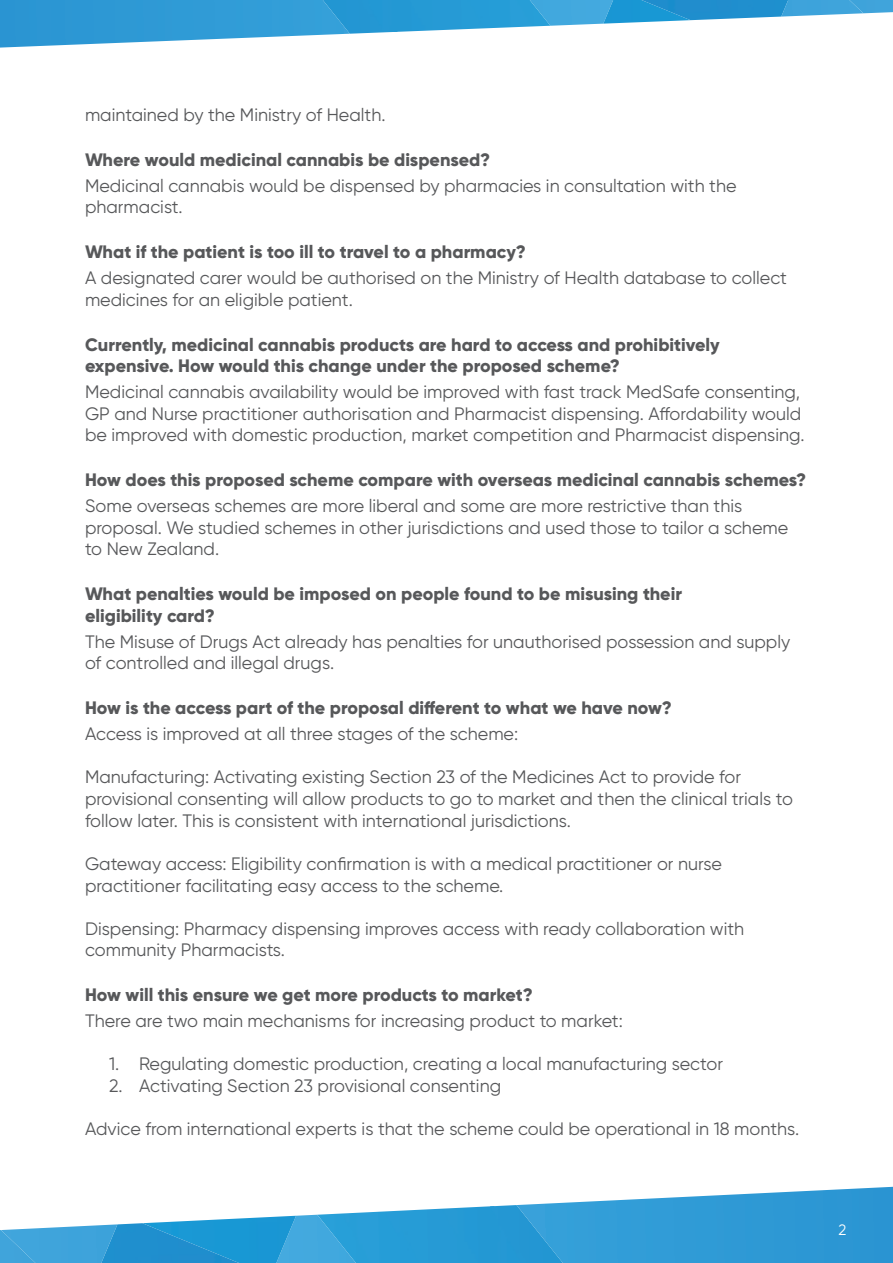
<style>
.page{position:relative;width:893px;height:1263px;background:#fff}
.page>*{position:absolute;margin:0;border:0;box-sizing:border-box;transform-origin:0 0}
.t1{font:18px/21.6px "Gilroy";color:#57585a}
.t2{font:800 18px/21.6px "Gilroy";color:#57585a}
.t3{font:15px "Gilroy";color:#fff}
</style>
<div class="page">
<svg style="left:0;top:0;width:863px;height:48px"></svg>
<img style="left:603px;top:0;width:87px;height:24px">
<img style="left:617px;top:0;width:185px;height:20px">
<img style="left:814px;top:0;width:79px;height:13px">
<svg style="left:292px;top:1195px;width:416px;height:68px"></svg>
<img style="left:490px;top:1205px;width:94px;height:58px">
<img style="left:317px;top:1206px;width:179px;height:57px">
<img style="left:708px;top:1186px;width:185px;height:77px">
<svg style="left:3px;top:1224px;width:314px;height:39px"></svg>
<img style="left:147px;top:1216px;width:149px;height:47px">
<img style="left:292px;top:1195px;width:82px;height:3px">
<img style="left:86px;top:1223px;width:185px;height:40px">
<div style="left:0;top:1230px;width:75px;height:33px;background:#3fa4db"></div>
<p class="t1" style="left:85px;top:103px;width:302px">maintained by the Ministry of Health.</p>
<p class="t2" style="left:85px;top:149px;width:407px">Where would medicinal cannabis be dispensed?</p>
<p class="t1" style="left:85px;top:174px;width:653px">Medicinal cannabis would be dispensed by pharmacies in consultation with the pharmacist.</p>
<p class="t2" style="left:85px;top:241px;width:442px">What if the patient is too ill to travel to a pharmacy?</p>
<p class="t1" style="left:85px;top:267px;width:703px">A designated carer would be authorised on the Ministry of Health database to collect medicines for an eligible patient.</p>
<p class="t2" style="left:85px;top:333px;width:636px">Currently, medicinal cannabis products are hard to access and prohibitively expensive. How would this change under the proposed scheme?</p>
<p class="t1" style="left:85px;top:381px;width:721px">Medicinal cannabis availability would be improved with fast track MedSafe consenting,<br>GP and Nurse practitioner authorisation and Pharmacist dispensing. Affordability would be improved with domestic production, market competition and Pharmacist dispensing.</p>
<p class="t2" style="left:85px;top:469px;width:723px">How does this proposed scheme compare with overseas medicinal cannabis schemes?</p>
<p class="t1" style="left:85px;top:495px;width:705px">Some overseas schemes are more liberal and some are more restrictive than this proposal. We studied schemes in other jurisdictions and used those to tailor a scheme to New Zealand.</p>
<p class="t2" style="left:85px;top:583px;width:598px">What penalties would be imposed on people found to be misusing their eligibility card?</p>
<p class="t1" style="left:85px;top:630px;width:707px">The Misuse of Drugs Act already has penalties for unauthorised possession and supply of controlled and illegal drugs.</p>
<p class="t2" style="left:85px;top:697px;width:588px">How is the access part of the proposal different to what we have now?</p>
<p class="t1" style="left:85px;top:723px;width:435px">Access is improved at all three stages of the scheme:</p>
<p class="t1" style="left:85px;top:766px;width:709px">Manufacturing: Activating existing Section 23 of the Medicines Act to provide for provisional consenting will allow products to go to market and then the clinical trials to follow later. This is consistent with international jurisdictions.</p>
<p class="t1" style="left:85px;top:853px;width:638px">Gateway access: Eligibility confirmation is with a medical practitioner or nurse practitioner facilitating easy access to the scheme.</p>
<p class="t1" style="left:85px;top:917px;width:661px">Dispensing: Pharmacy dispensing improves access with ready collaboration with community Pharmacists.</p>
<p class="t2" style="left:85px;top:984px;width:449px">How will this ensure we get more products to market?</p>
<p class="t1" style="left:85px;top:1010px;width:539px">There are two main mechanisms for increasing product to market:</p>
<p class="t1" style="left:109px;top:1053px;width:615px">1. Regulating domestic production, creating a local manufacturing sector</p>
<p class="t1" style="left:109px;top:1075px;width:394px">2. Activating Section 23 provisional consenting</p>
<p class="t1" style="left:85px;top:1118px;width:716px">Advice from international experts is that the scheme could be operational in 18 months.</p>
<p class="t3" style="left:838px;top:1221px;width:9px">2</p>
</div>
